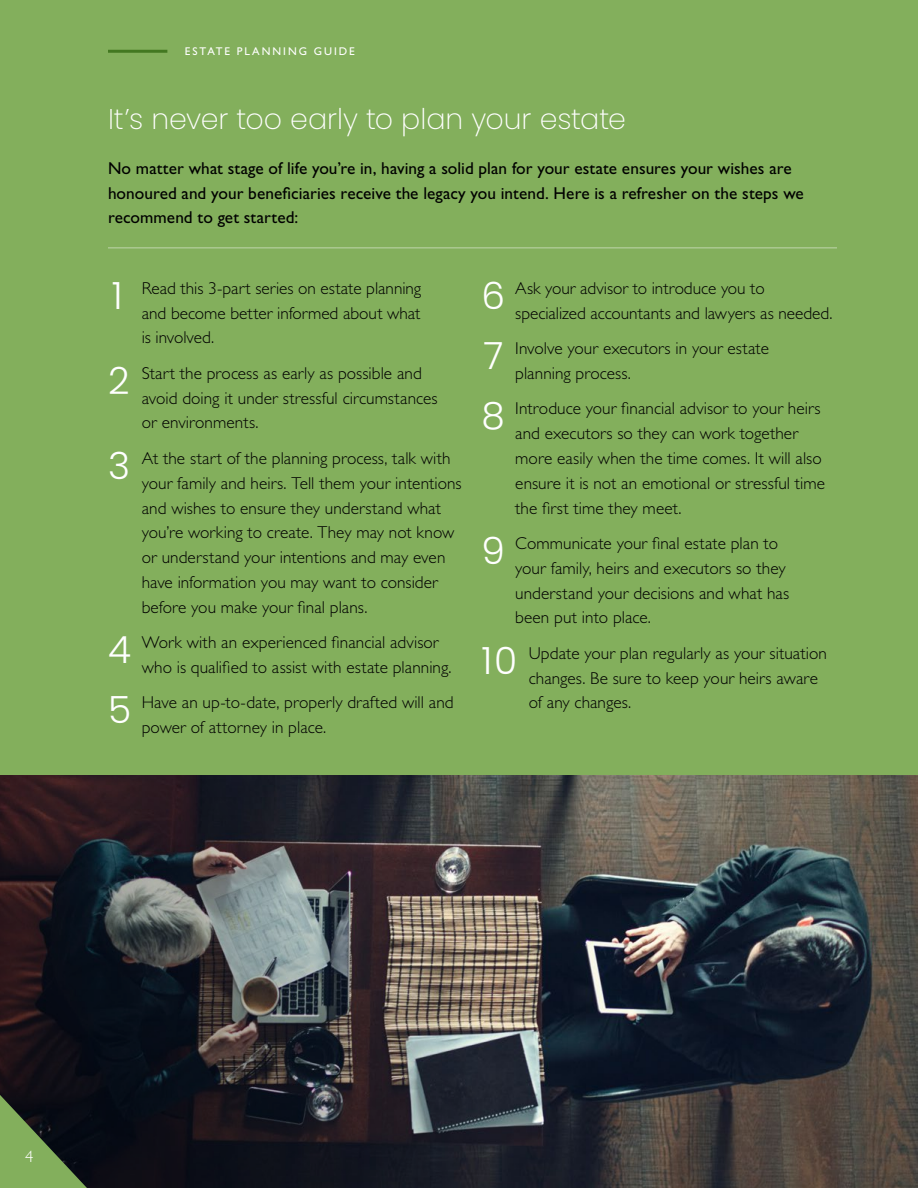
<style>
.page{position:relative;width:918px;height:1188px;background:#fff}
.page>*{position:absolute;margin:0;border:0;box-sizing:border-box;transform-origin:0 0}
.t1{font:200 28.5px "Poppins";letter-spacing:-.005em;color:#fff}
.t2{font:300 17.25px/24.8px "Gill Sans Std";letter-spacing:.005em;color:#000}
.t3{font:17.25px/24.8px "Gill Sans Std";color:#000}
.t4{font:300 16.5px "Gill Sans";color:#fff}
.t5{font:11.25px "Gill Sans Std";letter-spacing:.175em;color:#fff}
.s1{font-family:"Poppins";font-size:37.5px;color:#fff}
</style>
<div class="page">
<div style="left:0;top:0;width:918px;height:883px;background:#83af5c"></div>
<img style="left:0;top:775px;width:918px;height:413px">
<svg style="left:0;top:1088px;width:101px;height:100px;background:#3a4d30"></svg>
<hr style="left:108px;top:248px;width:729px;height:1px;background:#fff">
<p class="t5" style="left:185px;top:45px;width:172px">ESTATE PLANNING GUIDE</p>
<h1 class="t1" style="left:108px;top:102px;width:520px">It’s never too early to plan your estate</h1>
<p class="t3" style="left:108px;top:156px;width:697px">No matter what stage of life you’re in, having a solid plan for your estate ensures your wishes are honoured and your beneficiaries receive the legacy you intend. Here is a refresher on the steps we recommend to get started:</p>
<p class="t2" style="left:142px;top:276px;width:281px;text-align:justify;text-indent:-30px"><span class="s1">1</span> Read this 3-part series on estate planning and become better informed about what is involved.</p>
<p class="t2" style="left:142px;top:361px;width:297px;text-indent:-34px"><span class="s1">2</span> Start the process as early as possible and avoid doing it under stressful circumstances or environments.</p>
<p class="t2" style="left:142px;top:446px;width:321px;text-indent:-34px"><span class="s1">3</span> At the start of the planning process, talk with your family and heirs. Tell them your intentions and wishes to ensure they understand what you’re working to create. They may not know or understand your intentions and may even have information you may want to consider before you make your final plans.</p>
<p class="t2" style="left:142px;top:630px;width:311px;text-indent:-34px"><span class="s1">4</span> Work with an experienced financial advisor who is qualified to assist with estate planning.</p>
<p class="t2" style="left:142px;top:690px;width:313px;text-indent:-34px"><span class="s1">5</span> Have an up-to-date, properly drafted will and power of attorney in place.</p>
<p class="t2" style="left:515px;top:276px;width:319px;text-indent:-34px"><span class="s1">6</span> Ask your advisor to introduce you to specialized accountants and lawyers as needed.</p>
<p class="t2" style="left:515px;top:336px;width:255px;text-indent:-32px"><span class="s1">7</span> Involve your executors in your estate planning process.</p>
<p class="t2" style="left:515px;top:397px;width:311px;text-indent:-34px"><span class="s1">8</span> Introduce your financial advisor to your heirs and executors so they can work together more easily when the time comes. It will also ensure it is not an emotional or stressful time the first time they meet.</p>
<p class="t2" style="left:515px;top:531px;width:276px;text-indent:-34px"><span class="s1">9</span> Communicate your final estate plan to your family, heirs and executors so they understand your decisions and what has been put into place.</p>
<p class="t2" style="left:529px;top:641px;width:300px;text-indent:-47px"><span class="s1">10</span> Update your plan regularly as your situation changes. Be sure to keep your heirs aware of any changes.</p>
<p class="t4" style="left:25px;top:1143px;width:10px">4</p>
</div>
